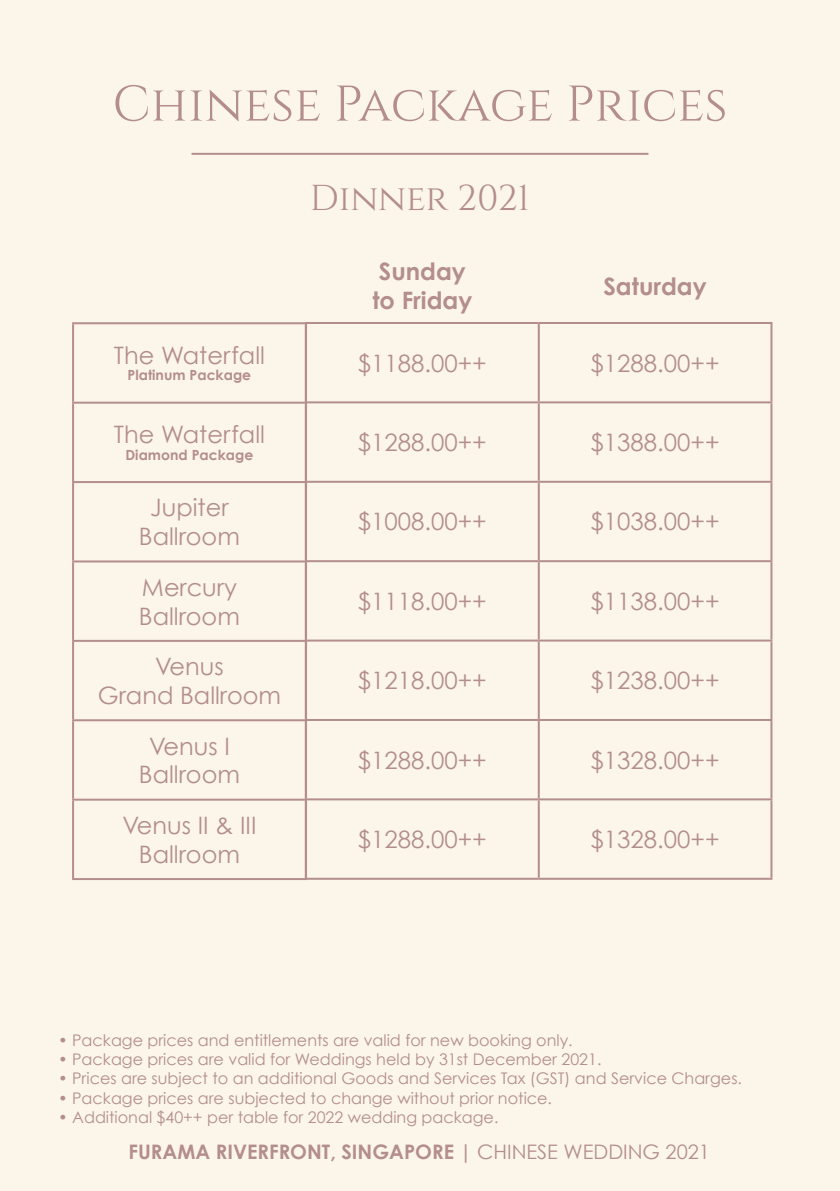
<style>
.page{position:relative;width:840px;height:1191px;background:#fff}
.page>*{position:absolute;margin:0;border:0;box-sizing:border-box;transform-origin:0 0}
.t1{font:50px "Cinzel";color:#b48d8d}
.t2{font:36px "Cinzel";letter-spacing:-.005em;color:#b48d8d}
.t3{font:24px/28.8px "Century Gothic";color:#b48d8d;text-align:center}
.t4{font:700 24px/28.8px "Century Gothic";color:#b48d8d}
.t5{font:700 20px "Century Gothic";color:#b48d8d}
.t6{font:20px "Century Gothic";color:#b48d8d}
.t7{font:16px "Century Gothic";color:#b48d8d}
.t8{font:700 14px "Century Gothic";color:#b48d8d}
.s1{font-weight:400}
</style>
<div class="page">
<div style="left:0;top:0;width:839px;height:1191px;background:#fbf6e9"></div>
<hr style="left:191px;top:153px;width:457px;height:2px;background:#b48d8d">
<hr style="left:72px;top:322px;width:234px;height:2px;background:#b48d8d">
<hr style="left:72px;top:324px;width:2px;height:78px;background:#b48d8d">
<hr style="left:304px;top:324px;width:2px;height:78px;background:#b48d8d">
<hr style="left:72px;top:402px;width:234px;height:2px;background:#b48d8d">
<hr style="left:72px;top:404px;width:2px;height:77px;background:#b48d8d">
<hr style="left:304px;top:404px;width:2px;height:77px;background:#b48d8d">
<hr style="left:72px;top:481px;width:234px;height:2px;background:#b48d8d">
<hr style="left:72px;top:483px;width:2px;height:77px;background:#b48d8d">
<hr style="left:304px;top:483px;width:2px;height:77px;background:#b48d8d">
<hr style="left:72px;top:560px;width:234px;height:2px;background:#b48d8d">
<hr style="left:72px;top:562px;width:2px;height:78px;background:#b48d8d">
<hr style="left:304px;top:562px;width:2px;height:78px;background:#b48d8d">
<hr style="left:72px;top:640px;width:234px;height:2px;background:#b48d8d">
<hr style="left:72px;top:642px;width:2px;height:77px;background:#b48d8d">
<hr style="left:304px;top:642px;width:2px;height:77px;background:#b48d8d">
<hr style="left:72px;top:719px;width:234px;height:2px;background:#b48d8d">
<hr style="left:72px;top:721px;width:2px;height:77px;background:#b48d8d">
<hr style="left:304px;top:721px;width:2px;height:77px;background:#b48d8d">
<hr style="left:72px;top:798px;width:234px;height:2px;background:#b48d8d">
<hr style="left:72px;top:800px;width:2px;height:78px;background:#b48d8d">
<hr style="left:304px;top:800px;width:2px;height:78px;background:#b48d8d">
<hr style="left:72px;top:878px;width:234px;height:2px;background:#b48d8d">
<hr style="left:305px;top:324px;width:2px;height:77px;background:#b48d8d">
<hr style="left:537px;top:324px;width:2px;height:77px;background:#b48d8d">
<hr style="left:770px;top:324px;width:2px;height:77px;background:#b48d8d">
<hr style="left:305px;top:401px;width:233px;height:2px;background:#b48d8d">
<hr style="left:305px;top:403px;width:2px;height:78px;background:#b48d8d">
<hr style="left:538px;top:401px;width:234px;height:2px;background:#b48d8d">
<hr style="left:537px;top:403px;width:2px;height:78px;background:#b48d8d">
<hr style="left:770px;top:403px;width:2px;height:78px;background:#b48d8d">
<hr style="left:305px;top:481px;width:233px;height:2px;background:#b48d8d">
<hr style="left:305px;top:483px;width:2px;height:77px;background:#b48d8d">
<hr style="left:538px;top:481px;width:234px;height:2px;background:#b48d8d">
<hr style="left:537px;top:483px;width:2px;height:77px;background:#b48d8d">
<hr style="left:770px;top:483px;width:2px;height:77px;background:#b48d8d">
<hr style="left:305px;top:560px;width:233px;height:2px;background:#b48d8d">
<hr style="left:305px;top:562px;width:2px;height:77px;background:#b48d8d">
<hr style="left:538px;top:560px;width:234px;height:2px;background:#b48d8d">
<hr style="left:537px;top:562px;width:2px;height:77px;background:#b48d8d">
<hr style="left:770px;top:562px;width:2px;height:77px;background:#b48d8d">
<hr style="left:305px;top:639px;width:233px;height:2px;background:#b48d8d">
<hr style="left:305px;top:641px;width:2px;height:78px;background:#b48d8d">
<hr style="left:538px;top:639px;width:234px;height:2px;background:#b48d8d">
<hr style="left:537px;top:641px;width:2px;height:78px;background:#b48d8d">
<hr style="left:770px;top:641px;width:2px;height:78px;background:#b48d8d">
<hr style="left:305px;top:719px;width:233px;height:2px;background:#b48d8d">
<hr style="left:305px;top:721px;width:2px;height:77px;background:#b48d8d">
<hr style="left:538px;top:719px;width:234px;height:2px;background:#b48d8d">
<hr style="left:537px;top:721px;width:2px;height:77px;background:#b48d8d">
<hr style="left:770px;top:721px;width:2px;height:77px;background:#b48d8d">
<hr style="left:305px;top:798px;width:233px;height:2px;background:#b48d8d">
<hr style="left:305px;top:800px;width:2px;height:77px;background:#b48d8d">
<hr style="left:538px;top:798px;width:234px;height:2px;background:#b48d8d">
<hr style="left:537px;top:800px;width:2px;height:77px;background:#b48d8d">
<hr style="left:770px;top:800px;width:2px;height:77px;background:#b48d8d">
<hr style="left:305px;top:877px;width:233px;height:2px;background:#b48d8d">
<hr style="left:538px;top:877px;width:234px;height:2px;background:#b48d8d">
<hr style="left:305px;top:322px;width:233px;height:2px;background:#b48d8d">
<hr style="left:538px;top:322px;width:234px;height:2px;background:#b48d8d">
<h1 class="t1" style="left:112px;top:75px;width:616px">Chinese Package Prices</h1>
<h3 class="t3" style="left:114px;top:340px;width:152px">The Waterfall</h3>
<p class="t8" style="left:127px;top:366px;width:125px">Platinum Package</p>
<h3 class="t3" style="left:114px;top:419px;width:152px">The Waterfall</h3>
<p class="t8" style="left:125px;top:446px;width:129px">Diamond Package</p>
<h3 class="t3" style="left:139px;top:493px;width:102px">Jupiter<br>Ballroom</h3>
<h3 class="t3" style="left:139px;top:572px;width:102px;text-align:left">Mercury<br>Ballroom</h3>
<h3 class="t3" style="left:98px;top:651px;width:185px">Venus<br>Grand Ballroom</h3>
<h3 class="t3" style="left:139px;top:731px;width:102px">Venus I<br>Ballroom</h3>
<h3 class="t3" style="left:122px;top:810px;width:123px">Venus II &amp; III<br>Ballroom</h3>
<h2 class="t2" style="left:310px;top:177px;width:221px">Dinner 2021</h2>
<h3 class="t4" style="left:372px;top:256px;width:101px">Sunday to Friday</h3>
<h3 class="t4" style="left:603px;top:271px;width:105px">Saturday</h3>
<h3 class="t3" style="left:358px;top:348px;width:130px">$1188.00++</h3>
<h3 class="t3" style="left:590px;top:348px;width:130px">$1288.00++</h3>
<h3 class="t3" style="left:358px;top:428px;width:130px">$1288.00++</h3>
<h3 class="t3" style="left:590px;top:428px;width:130px">$1388.00++</h3>
<h3 class="t3" style="left:358px;top:507px;width:130px">$1008.00++</h3>
<h3 class="t3" style="left:590px;top:507px;width:130px">$1038.00++</h3>
<h3 class="t3" style="left:358px;top:586px;width:130px">$1118.00++</h3>
<h3 class="t3" style="left:590px;top:586px;width:130px">$1138.00++</h3>
<h3 class="t3" style="left:358px;top:666px;width:130px">$1218.00++</h3>
<h3 class="t3" style="left:590px;top:666px;width:130px">$1238.00++</h3>
<h3 class="t3" style="left:358px;top:745px;width:130px">$1288.00++</h3>
<h3 class="t3" style="left:590px;top:745px;width:130px">$1328.00++</h3>
<h3 class="t3" style="left:358px;top:824px;width:130px">$1288.00++</h3>
<h3 class="t3" style="left:590px;top:824px;width:130px">$1328.00++</h3>
<p class="t7" style="left:58px;top:1030px;width:516px">• Package prices and entitlements are valid for new booking only.</p>
<p class="t7" style="left:58px;top:1049px;width:544px">• Package prices are valid for Weddings held by 31st December 2021.</p>
<p class="t7" style="left:58px;top:1069px;width:685px">• Prices are subject to an additional Goods and Services Tax (GST) and Service Charges.</p>
<p class="t7" style="left:58px;top:1088px;width:495px">• Package prices are subjected to change without prior notice.</p>
<p class="t7" style="left:58px;top:1107px;width:441px">• Additional $40++ per table for 2022 wedding package.</p>
<p class="t5" style="left:128px;top:1139px;width:130px">FURAMA Riverfr</p>
<p class="t5" style="left:290px;top:1139px;width:234px">ont, SINGAPORE | <span class="s1">Ch inese</span></p>
<p class="t6" style="left:563px;top:1139px;width:33px">Wedd</p>
<p class="t6" style="left:623px;top:1139px;width:88px">ing 2021</p>
</div>
